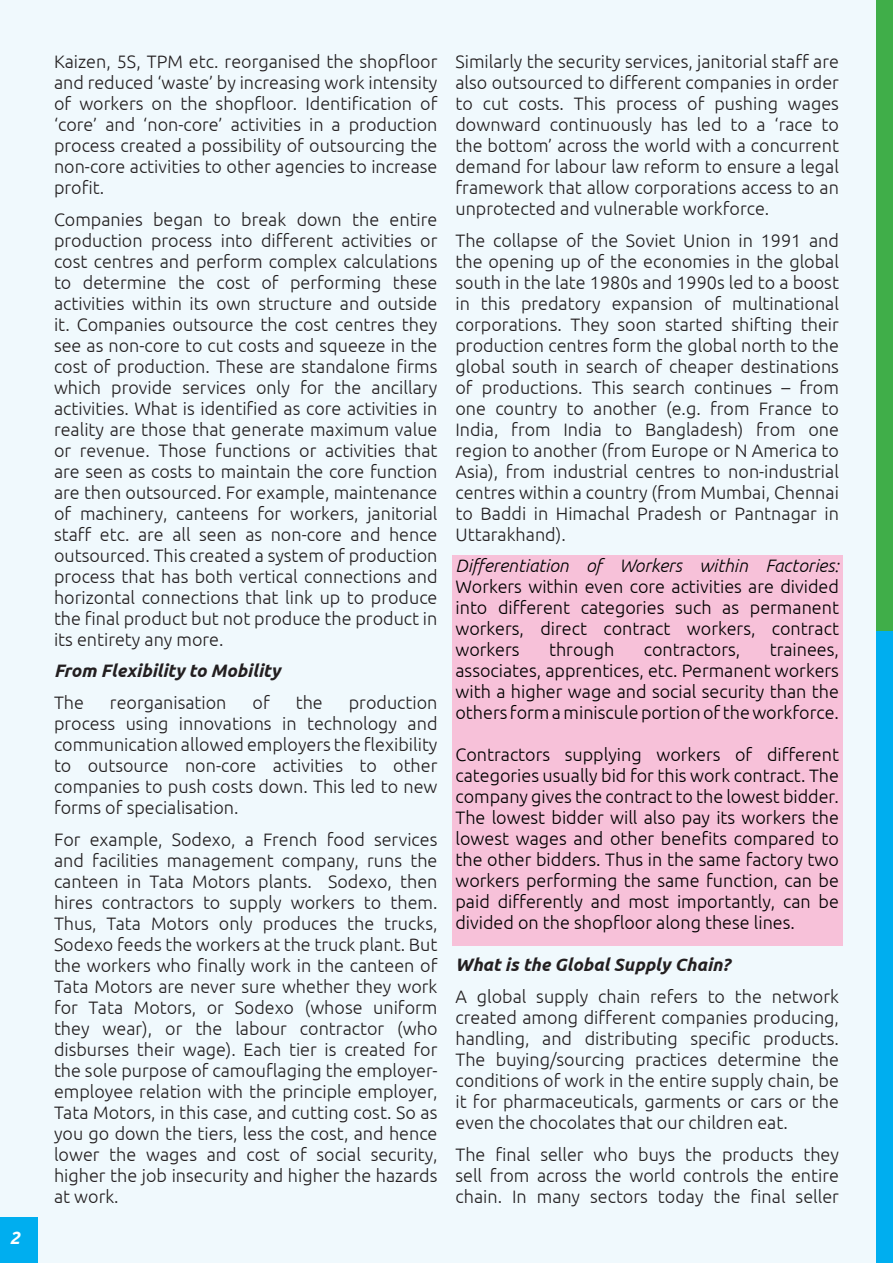
<style>
.page{position:relative;width:893px;height:1263px;background:#fff}
.page>*{position:absolute;margin:0;border:0;box-sizing:border-box;transform-origin:0 0}
.Paragraph_Style_1{font:300 18px/21px "Ubuntu";color:#231f20;text-align:justify}
.t1{font:300 18px/21px "Ubuntu";color:#000;text-align:justify}
.Paragraph_Style_1-2{font:italic 700 18px "Ubuntu";color:#231f20}
.t2{font:italic 700 18px "Ubuntu";color:#fff}
.s1{font-style:italic}
</style>
<div class="page">
<div style="left:0;top:1px;width:893px;height:1262px;background:#f0f9fd"></div>
<div style="left:877px;top:0;width:16px;height:631px;background:#40ae49"></div>
<div style="left:877px;top:631px;width:16px;height:632px;background:#00aeef"></div>
<div style="left:0;top:1218px;width:38px;height:45px;background:#00aeef"></div>
<div style="left:452px;top:555px;width:391px;height:390px;background:#f7c1d9"></div>
<p class="t2" style="left:9px;top:1226px;width:12px">2</p>
<p class="Paragraph_Style_1" style="left:54px;top:51px;width:385px">Kaizen, 5S, TPM etc. reorganised the shopfloor and reduced ‘waste’ by increasing work intensity of workers on the shopfloor. Identification of ‘core’ and ‘non-core’ activities in a production process created a possibility of outsourcing the non-core activities to other agencies to increase profit.</p>
<p class="Paragraph_Style_1" style="left:54px;top:208px;width:385px">Companies began to break down the entire production process into different activities or cost centres and perform complex calculations to determine the cost of performing these activities within its own structure and outside it. Companies outsource the cost centres they see as non-core to cut costs and squeeze in the cost of production. These are standalone firms which provide services only for the ancillary activities. What is identified as core activities in reality are those that generate maximum value or revenue. Those functions or activities that are seen as costs to maintain the core function are then outsourced. For example, maintenance of machinery, canteens for workers, janitorial staff etc. are all seen as non-core and hence outsourced. This created a system of production process that has both vertical connections and horizontal connections that link up to produce the final product but not produce the product in its entirety any more.</p>
<p class="Paragraph_Style_1-2" style="left:54px;top:660px;width:228px">From Flexibility to Mobility</p>
<p class="Paragraph_Style_1" style="left:54px;top:691px;width:31px">The</p>
<p class="Paragraph_Style_1" style="left:110px;top:691px;width:118px">reorganisation</p>
<p class="Paragraph_Style_1" style="left:253px;top:691px;width:19px">of</p>
<p class="Paragraph_Style_1" style="left:296px;top:691px;width:29px">the</p>
<p class="Paragraph_Style_1" style="left:54px;top:691px;width:385px;text-indent:295px">production process using innovations in technology and communication allowed employers the flexibility to outsource non-core activities to other companies to push costs down. This led to new forms of specialisation.</p>
<p class="Paragraph_Style_1" style="left:54px;top:828px;width:385px">For example, Sodexo, a French food services and facilities management company, runs the canteen in Tata Motors plants. Sodexo, then hires contractors to supply workers to them.<br>Thus, Tata Motors only produces the trucks, Sodexo feeds the workers at the truck plant. But the workers who finally work in the canteen of Tata Motors are never sure whether they work for Tata Motors, or Sodexo (whose uniform they wear), or the labour contractor (who disburses their wage). Each tier is created for the sole purpose of camouflaging the employer&shy;employee relation with the principle employer, Tata Motors, in this case, and cutting cost. So as you go down the tiers, less the cost, and hence lower the wages and cost of social security, higher the job insecurity and higher the hazards at work.</p>
<p class="Paragraph_Style_1" style="left:455px;top:51px;width:385px">Similarly the security services, janitorial staff are also outsourced to different companies in order to cut costs. This process of pushing wages downward continuously has led to a ‘race to the bottom’ across the world with a concurrent demand for labour law reform to ensure a legal framework that allow corporations access to an unprotected and vulnerable workforce.</p>
<p class="Paragraph_Style_1" style="left:455px;top:229px;width:385px">The collapse of the Soviet Union in 1991 and the opening up of the economies in the global south in the late 1980s and 1990s led to a boost in this predatory expansion of multinational corporations. They soon started shifting their production centres form the global north to the global south in search of cheaper destinations of productions. This search continues – from one country to another (e.g. from France to India, from India to Bangladesh) from one region to another (from Europe or N America to Asia), from industrial centres to non-industrial centres within a country (from Mumbai, Chennai to Baddi in Himachal Pradesh or Pantnagar in Uttarakhand).</p>
<p class="t1" style="left:455px;top:555px;width:385px"><span class="s1">Differentiation of Workers within Factories:<br></span>Workers within even core activities are divided into different categories such as permanent workers, direct contract workers, contract workers</p>
<p class="t1" style="left:549px;top:639px;width:67px">through</p>
<p class="t1" style="left:644px;top:639px;width:98px">contractors,</p>
<p class="t1" style="left:455px;top:639px;width:385px;text-indent:314px">trainees, associates, apprentices, etc. Permanent workers with a higher wage and social security than the others form a miniscule portion of the workforce.</p>
<p class="t1" style="left:455px;top:744px;width:385px">Contractors supplying workers of different categories usually bid for this work contract. The company gives the contract to the lowest bidder.<br>The lowest bidder will also pay its workers the lowest wages and other benefits compared to the other bidders. Thus in the same factory two workers performing the same function, can be paid differently and most importantly, can be divided on the shopfloor along these lines.</p>
<p class="Paragraph_Style_1-2" style="left:455px;top:954px;width:276px">What is the Global Supply Chain?</p>
<p class="Paragraph_Style_1" style="left:455px;top:985px;width:385px">A global supply chain refers to the network created among different companies producing, handling, and distributing specific products.<br>The buying/sourcing practices determine the conditions of work in the entire supply chain, be it for pharmaceuticals, garments or cars or the even the chocolates that our children eat.</p>
<p class="Paragraph_Style_1" style="left:455px;top:1143px;width:385px">The final seller who buys the products they sell from across the world controls the entire chain. In many sectors today the final seller</p>
</div>
